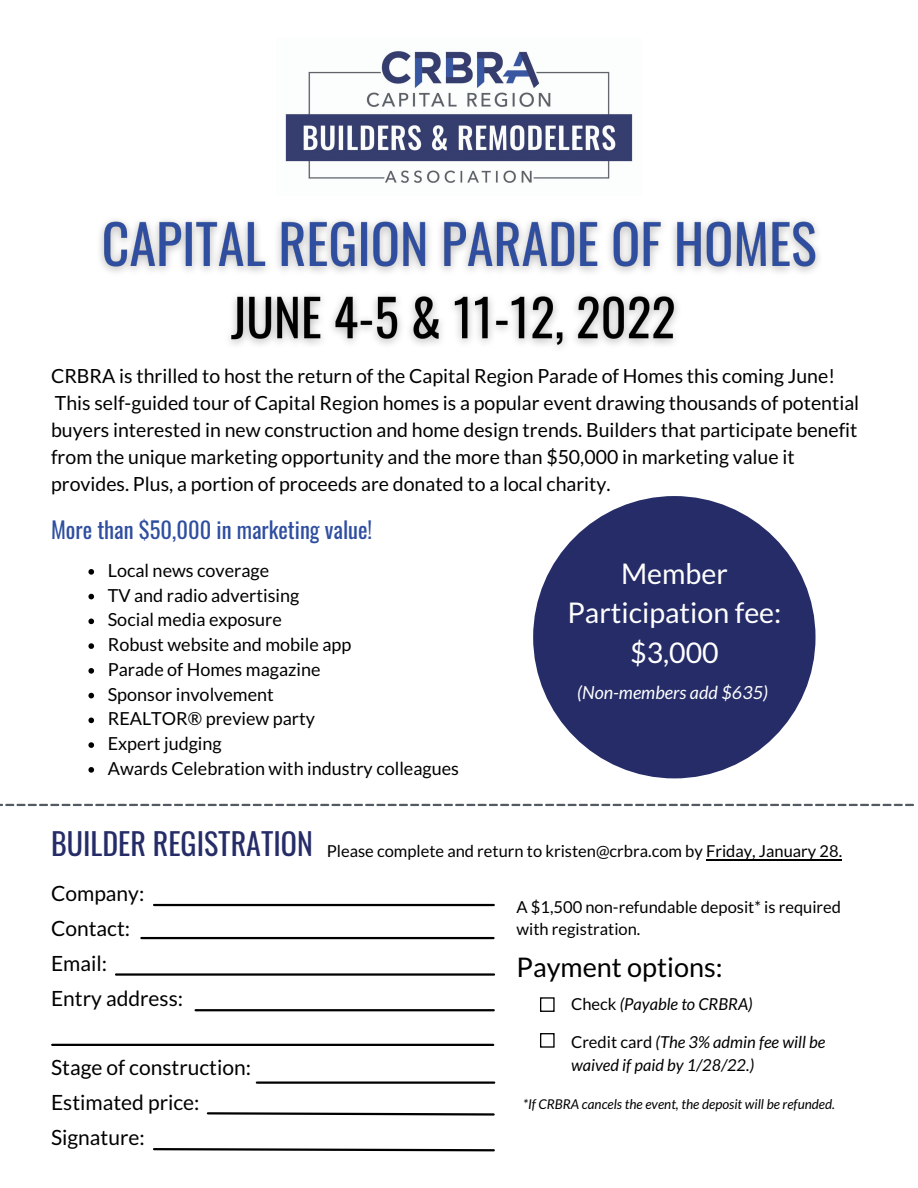
<style>
.page{position:relative;width:918px;height:1188px;background:#fff}
.page>*{position:absolute;margin:0;border:0;box-sizing:border-box;transform-origin:0 0}
.t1{font:30px "Oswald";color:#252c67}
.t2{font:28.5px/39.3px "Lato";color:#fff;text-align:center}
.t3{font:27px "Lato";color:#000}
.t4{font:22.5px "Oswald";color:#2f4ea0}
.t5{font:21px "Lato";color:#000}
.t6{font:19.5px/27px "Lato";color:#000}
.t7{font:18px "Lato";color:#000}
.t8{font:italic 18px "Lato";color:#fff}
.t9{font:16.5px/22.5px "Lato";color:#000}
.t10{font:italic 16.5px/22.5px "Lato";color:#000}
.t11{font:italic 13.5px "Lato";color:#000}
.s1{font-style:normal}
</style>
<div class="page">
<img style="left:285px;top:51px;width:348px;height:132px">
<div style="left:533px;top:496px;width:283px;height:282px;background:#252c67;border-radius:50%"></div>
<svg style="left:0;top:804px;width:914px;height:2px"></svg>
<div style="left:540px;top:997px;width:15px;height:15px;border:1px solid #000"></div>
<img style="left:100px;top:220px;width:719px;height:127px">
<svg style="left:88px;top:569px;width:6px;height:6px"></svg>
<svg style="left:88px;top:594px;width:6px;height:5px"></svg>
<svg style="left:88px;top:619px;width:6px;height:5px"></svg>
<svg style="left:88px;top:643px;width:6px;height:6px"></svg>
<svg style="left:88px;top:668px;width:6px;height:6px"></svg>
<svg style="left:88px;top:693px;width:6px;height:5px"></svg>
<svg style="left:88px;top:718px;width:6px;height:5px"></svg>
<svg style="left:88px;top:742px;width:6px;height:6px"></svg>
<svg style="left:88px;top:767px;width:6px;height:6px"></svg>
<div style="left:540px;top:1033px;width:15px;height:15px;border:1px solid #000"></div>
<hr style="left:154px;top:904px;width:340px;height:2px;background:#000">
<hr style="left:141px;top:937px;width:353px;height:2px;background:#000">
<hr style="left:116px;top:973px;width:378px;height:3px;background:#000">
<hr style="left:196px;top:1009px;width:298px;height:2px;background:#000">
<hr style="left:52px;top:1044px;width:441px;height:2px;background:#000">
<hr style="left:257px;top:1081px;width:237px;height:3px;background:#000">
<svg style="left:206px;top:1112px;width:289px;height:4px"></svg>
<svg style="left:153px;top:1148px;width:342px;height:4px"></svg>
<hr style="left:706px;top:859px;width:136px;height:1px;background:#000">
<p class="t6" style="left:51px;top:362px;width:810px">CRBRA is thrilled to host the return of the Capital Region Parade of Homes this coming June!<br>This self-guided tour of Capital Region homes is a popular event drawing thousands of potential buyers interested in new construction and home design trends. Builders that participate benefit from the unique marketing opportunity and the more than $50,000 in marketing value it provides. Plus, a portion of proceeds are donated to a local charity.</p>
<p class="t4" style="left:51px;top:512px;width:323px">More than $50,000 in marketing value!</p>
<p class="t7" style="left:108px;top:559px;width:163px">Local news coverage</p>
<p class="t7" style="left:108px;top:584px;width:193px">TV and radio advertising</p>
<p class="t7" style="left:108px;top:609px;width:176px">Social media exposure</p>
<p class="t7" style="left:108px;top:633px;width:245px">Robust website and mobile app</p>
<p class="t7" style="left:108px;top:658px;width:214px">Parade of Homes magazine</p>
<p class="t7" style="left:108px;top:683px;width:168px">Sponsor involvement</p>
<p class="t7" style="left:108px;top:708px;width:209px">REALTOR® preview party</p>
<p class="t7" style="left:108px;top:732px;width:115px">Expert judging</p>
<p class="t7" style="left:108px;top:757px;width:353px">Awards Celebration with industry colleagues</p>
<p class="t2" style="left:568px;top:553px;width:215px">Member<br>Participation fee: $3,000</p>
<p class="t8" style="left:577px;top:681px;width:192px">(Non-members add $635)</p>
<p class="t1" style="left:51px;top:820px;width:263px">BUILDER REGISTRATION</p>
<p class="t5" style="left:51px;top:880px;width:95px">Company:</p>
<p class="t5" style="left:51px;top:915px;width:81px">Contact:</p>
<p class="t5" style="left:51px;top:950px;width:58px">Email:</p>
<p class="t5" style="left:51px;top:985px;width:134px">Entry address:</p>
<p class="t5" style="left:51px;top:1055px;width:202px">Stage of construction:</p>
<p class="t5" style="left:51px;top:1090px;width:150px">Estimated price:</p>
<p class="t5" style="left:51px;top:1124px;width:95px">Signature:</p>
<p class="t9" style="left:327px;top:839px;width:517px">Please complete and return to kristen@crbra.com by Friday, January 28.</p>
<p class="t9" style="left:517px;top:895px;width:326px">A $1,500 non-refundable deposit* is required with registration.</p>
<p class="t3" style="left:517px;top:951px;width:208px">Payment options:</p>
<p class="t10" style="left:571px;top:992px;width:183px"><span class="s1">Check</span> (Payable to CRBRA)</p>
<p class="t10" style="left:571px;top:1031px;width:256px"><span class="s1">Credit card</span> (The 3% admin fee will be waived if paid by 1/28/22.)</p>
<p class="t11" style="left:523px;top:1095px;width:314px">*If CRBRA cancels the event, the deposit will be refunded.</p>
</div>
